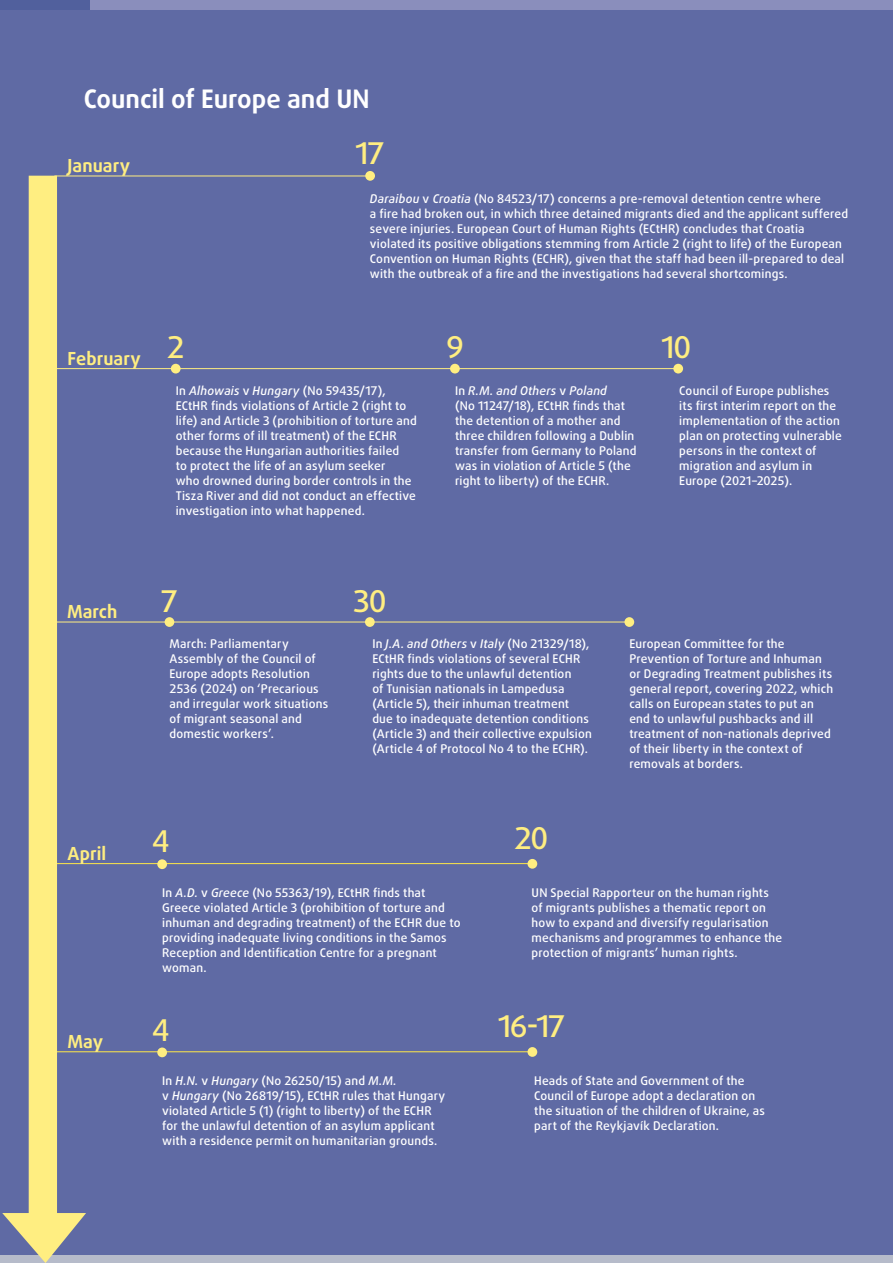
<style>
.page{position:relative;width:893px;height:1263px;background:#fff}
.page>*{position:absolute;margin:0;border:0;box-sizing:border-box;transform-origin:0 0}
.t1{font:500 30px "Daxline Pro";letter-spacing:-.04em;color:#ffee81}
.t2{font:700 25.5px "Daxline Pro";color:#fff}
.t3{font:700 18px "Daxline Pro";color:#ffee81}
.t4{font:500 12px/15px "Daxline Pro";letter-spacing:.015em;color:#fff}
.s1{font-style:italic}
</style>
<div class="page">
<div style="left:89px;top:0;width:804px;height:10px;background:#8a8ebc"></div>
<div style="left:0;top:0;width:89px;height:10px;background:#51609d"></div>
<div style="left:0;top:1254px;width:893px;height:9px;background:#b6bbca"></div>
<div style="left:0;top:10px;width:893px;height:1244px;background:#5f6aa4"></div>
<hr style="left:44px;top:368px;width:635px;height:1px;background:#ffee81">
<div style="left:171px;top:364px;width:10px;height:9px;background:#ffee81;border-radius:50%"></div>
<div style="left:450px;top:364px;width:10px;height:9px;background:#ffee81;border-radius:50%"></div>
<div style="left:673px;top:364px;width:10px;height:9px;background:#ffee81;border-radius:50%"></div>
<hr style="left:39px;top:622px;width:590px;height:1px;background:#ffee81">
<div style="left:165px;top:617px;width:9px;height:10px;background:#ffee81;border-radius:50%"></div>
<div style="left:365px;top:617px;width:10px;height:10px;background:#ffee81;border-radius:50%"></div>
<div style="left:624px;top:617px;width:10px;height:10px;background:#ffee81;border-radius:50%"></div>
<hr style="left:47px;top:863px;width:485px;height:1px;background:#ffe847">
<div style="left:157px;top:859px;width:10px;height:10px;background:#ffee81;border-radius:50%"></div>
<div style="left:527px;top:859px;width:10px;height:10px;background:#ffee81;border-radius:50%"></div>
<hr style="left:47px;top:1051px;width:485px;height:1px;background:#ffe847">
<div style="left:157px;top:1047px;width:10px;height:10px;background:#ffee81;border-radius:50%"></div>
<div style="left:527px;top:1047px;width:10px;height:10px;background:#ffee81;border-radius:50%"></div>
<hr style="left:54px;top:176px;width:316px;height:1px;background:#ffee81">
<div style="left:365px;top:171px;width:10px;height:10px;background:#ffee81;border-radius:50%"></div>
<div style="left:29px;top:176px;width:28px;height:1045px;background:#ffee81"></div>
<svg style="left:2px;top:1213px;width:84px;height:50px"></svg>
<h2 class="t2" style="left:84px;top:81px;width:287px">Council of Europe and UN</h2>
<h3 class="t3" style="left:68px;top:154px;width:64px">January</h3>
<h3 class="t3" style="left:68px;top:346px;width:75px">February</h3>
<h1 class="t1" style="left:356px;top:133px;width:30px">17</h1>
<p class="t4" style="left:370px;top:191px;width:480px"><span class="s1">Daraibou</span> v <span class="s1">Croatia</span> (No 84523/17) concerns a pre-removal detention centre where<br>a fire had broken out, in which three detained migrants died and the applicant suffered severe injuries. European Court of Human Rights (ECtHR) concludes that Croatia violated its positive obligations stemming from Article 2 (right to life) of the European Convention on Human Rights (ECHR), given that the staff had been ill-prepared to deal with the outbreak of a fire and the investigations had several shortcomings.</p>
<h1 class="t1" style="left:167px;top:328px;width:19px">2</h1>
<p class="t4" style="left:176px;top:383px;width:242px">In <span class="s1">Alhowais</span> v <span class="s1">Hungary</span> (No 59435/17), ECtHR finds violations of Article 2 (right to life) and Article 3 (prohibition of torture and other forms of ill treatment) of the ECHR because the Hungarian authorities failed<br>to protect the life of an asylum seeker<br>who drowned during border controls in the Tisza River and did not conduct an effective investigation into what happened.</p>
<h1 class="t1" style="left:446px;top:328px;width:19px">9</h1>
<h1 class="t1" style="left:661px;top:328px;width:31px">10</h1>
<p class="t4" style="left:455px;top:383px;width:183px">In <span class="s1">R.M. and Others</span> v <span class="s1">Poland<br></span>(No 11247/18), ECtHR finds that the detention of a mother and three children following a Dublin transfer from Germany to Poland was in violation of Article 5 (the right to liberty) of the ECHR.</p>
<p class="t4" style="left:679px;top:383px;width:164px">Council of Europe publishes its first interim report on the implementation of the action plan on protecting vulnerable persons in the context of migration and asylum in<br>Europe (2021–2025).</p>
<h3 class="t3" style="left:67px;top:600px;width:52px">March</h3>
<h3 class="t3" style="left:68px;top:841px;width:40px">April</h3>
<h3 class="t3" style="left:68px;top:1029px;width:37px">May</h3>
<h1 class="t1" style="left:161px;top:581px;width:18px">7</h1>
<p class="t4" style="left:169px;top:637px;width:160px">March: Parliamentary<br>Assembly of the Council of<br>Europe adopts Resolution<br>2536 (2024) on ‘Precarious and irregular work situations of migrant seasonal and domestic workers’.</p>
<h1 class="t1" style="left:152px;top:822px;width:19px">4</h1>
<h1 class="t1" style="left:353px;top:581px;width:35px">30</h1>
<p class="t4" style="left:372px;top:637px;width:221px">In <span class="s1">J.A. and Others</span> v <span class="s1">Italy</span> (No 21329/18), ECtHR finds violations of several ECHR rights due to the unlawful detention<br>of Tunisian nationals in Lampedusa (Article 5), their inhuman treatment due to inadequate detention conditions (Article 3) and their collective expulsion (Article 4 of Protocol No 4 to the ECHR).</p>
<p class="t4" style="left:629px;top:637px;width:205px">European Committee for the<br>Prevention of Torture and Inhuman or Degrading Treatment publishes its general report, covering 2022, which calls on European states to put an end to unlawful pushbacks and ill treatment of non-nationals deprived of their liberty in the context of removals at borders.</p>
<h1 class="t1" style="left:515px;top:818px;width:35px">20</h1>
<p class="t4" style="left:162px;top:885px;width:300px">In <span class="s1">A.D.</span> v <span class="s1">Greece</span> (No 55363/19), ECtHR finds that Greece violated Article 3 (prohibition of torture and inhuman and degrading treatment) of the ECHR due to providing inadequate living conditions in the Samos Reception and Identification Centre for a pregnant woman.</p>
<h1 class="t1" style="left:152px;top:1010px;width:19px">4</h1>
<p class="t4" style="left:162px;top:1073px;width:285px">In <span class="s1">H.N.</span> v <span class="s1">Hungary</span> (No 26250/15) and <span class="s1">M.M.<br></span>v <span class="s1">Hungary</span> (No 26819/15), ECtHR rules that Hungary violated Article 5 (1) (right to liberty) of the ECHR for the unlawful detention of an asylum applicant with a residence permit on humanitarian grounds.</p>
<p class="t4" style="left:531px;top:885px;width:252px">UN Special Rapporteur on the human rights of migrants publishes a thematic report on how to expand and diversify regularisation mechanisms and programmes to enhance the protection of migrants’ human rights.</p>
<h1 class="t1" style="left:498px;top:1006px;width:69px">16-17</h1>
<p class="t4" style="left:534px;top:1073px;width:232px">Heads of State and Government of the Council of Europe adopt a declaration on the situation of the children of Ukraine, as part of the Reykjavík Declaration.</p>
</div>
